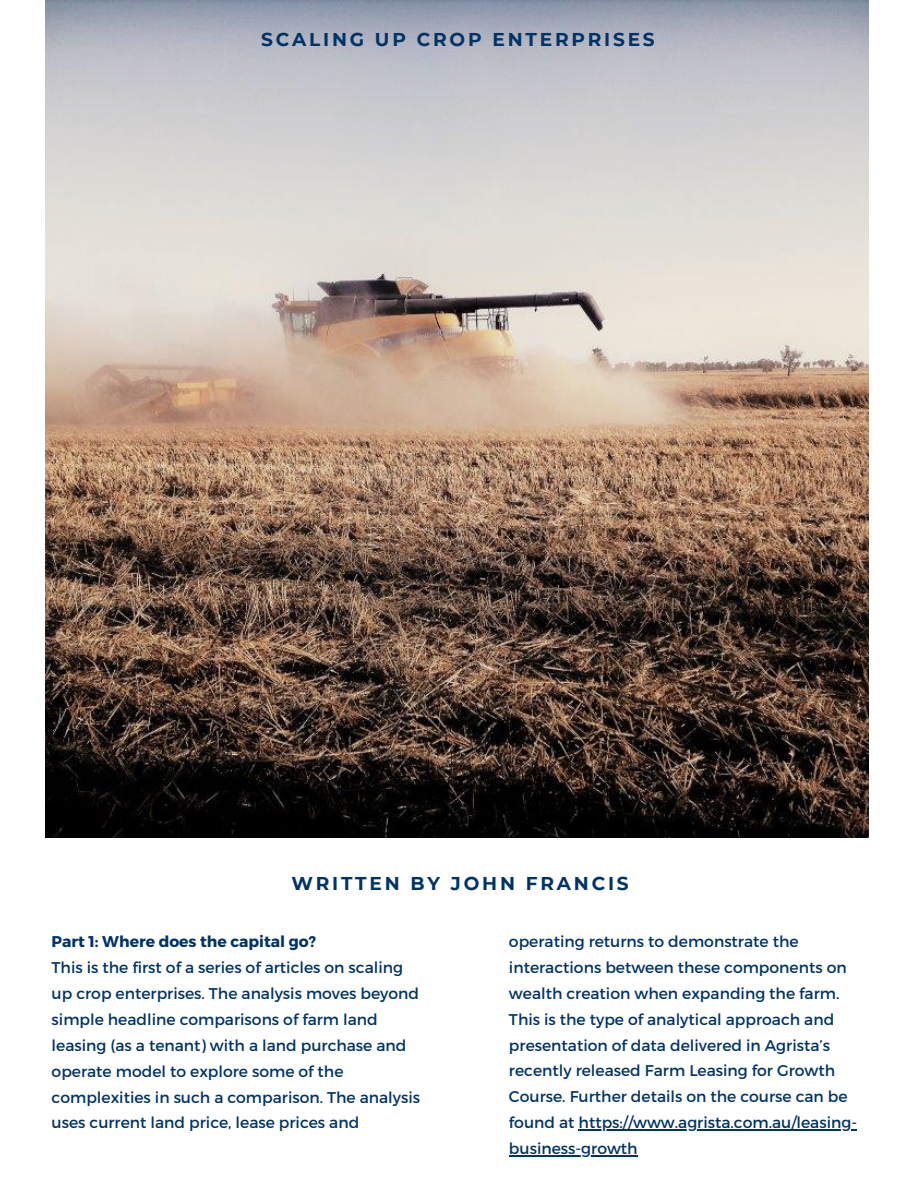
<style>
.page{position:relative;width:918px;height:1188px;background:#fff}
.page>*{position:absolute;margin:0;border:0;box-sizing:border-box;transform-origin:0 0}
.t1{font:700 18.6px "Montserrat";letter-spacing:.15em;color:#036}
.t2{font:15.6px/25.8px "Montserrat";color:#036}
.t3{font:700 15.6px "Montserrat";color:#036}
</style>
<div class="page">
<img style="left:45px;top:0;width:824px;height:837px">
<hr style="left:579px;top:1129px;width:278px;height:1px;background:#036">
<hr style="left:509px;top:1155px;width:129px;height:1px;background:#036">
<p class="t1" style="left:261px;top:28px;width:395px">SCALING UP CROP ENTERPRISES</p>
<p class="t1" style="left:291px;top:872px;width:339px">WRITTEN BY JOHN FRANCIS</p>
<p class="t3" style="left:52px;top:932px;width:266px">Part 1: Where does the capital go?</p>
<p class="t2" style="left:52px;top:954px;width:370px">This is the first of a series of articles on scaling up crop enterprises. The analysis moves beyond simple headline comparisons of farm land leasing (as a tenant) with a land purchase and operate model to explore some of the complexities in such a comparison. The analysis uses current land price, lease prices and</p>
<p class="t2" style="left:509px;top:928px;width:350px">operating returns to demonstrate the interactions between these components on wealth creation when expanding the farm.<br>This is the type of analytical approach and presentation of data delivered in Agrista’s recently released Farm Leasing for Growth Course. Further details on the course can be found at https://www.agrista.com.au/leasing&shy;business-growth</p>
</div>
